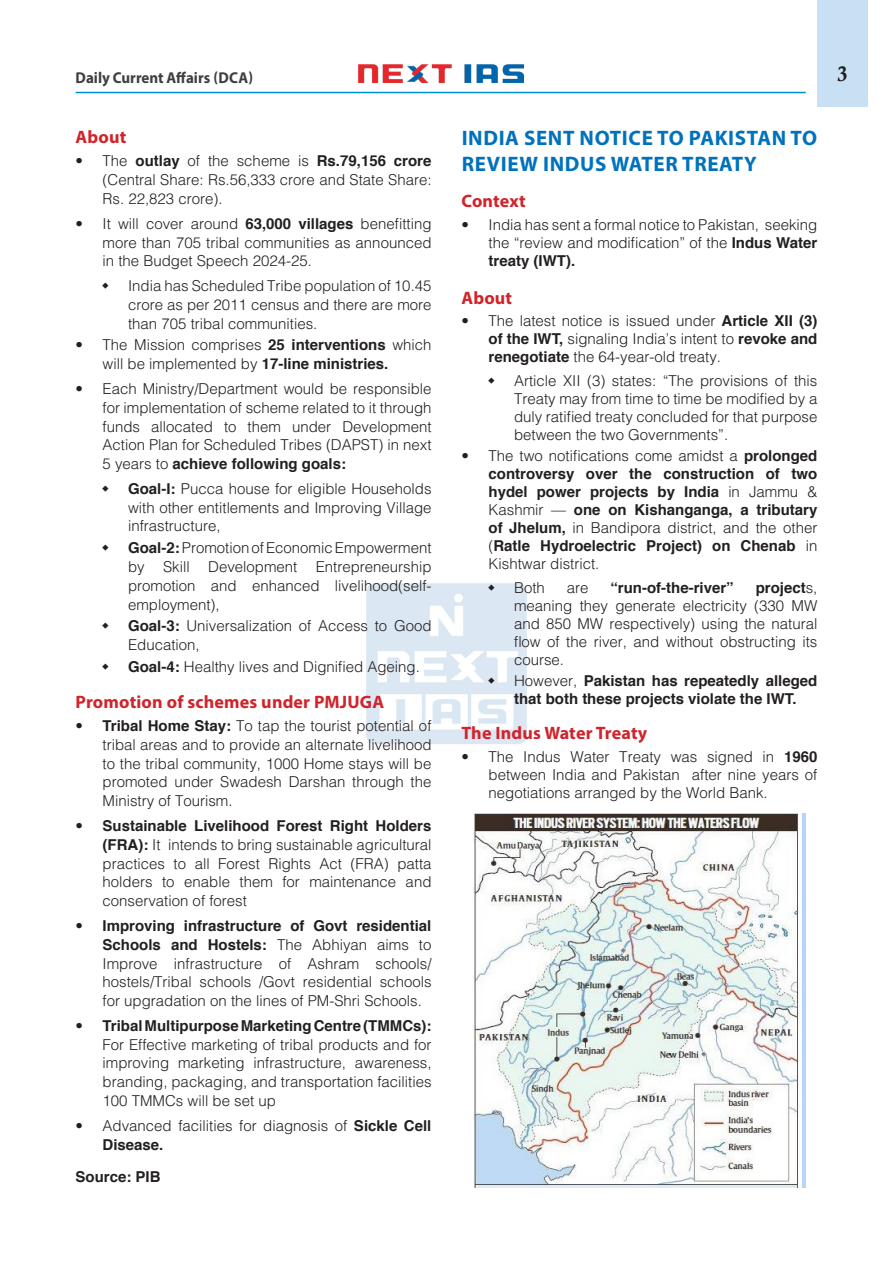
<style>
.page{position:relative;width:893px;height:1263px;background:#fff}
.page>*{position:absolute;margin:0;border:0;box-sizing:border-box;transform-origin:0 0}
.H-1{font:700 21px/25.2px "Myriad Pro";letter-spacing:.03em;color:#0072bc}
.t1{font:21px "Calis MT Bol";color:#231f20}
.H-2{font:700 18px "Myriad Pro";letter-spacing:.01em;color:#d1232a}
.t2{font:700 15.75px "Myriad Pro";color:#3e3e3f;scale:.95 1}
.t3{font:300 15px/18.8px "Helvetica";color:#231f20;text-align:justify}
.body{font:700 15px/18px "Helvetica";color:#231f20;text-align:justify}
.s1{font-weight:700}
.s2{font-weight:300}
</style>
<div class="page">
<div style="left:817px;top:0;width:51px;height:107px;background:#c7e0f3"></div>
<img style="left:358px;top:64px;width:165px;height:19px">
<hr style="left:76px;top:92px;width:730px;height:1px;background:#008fd5">
<img style="left:366px;top:583px;width:161px;height:161px">
<img style="left:473px;top:813px;width:332px;height:374px">
<svg style="left:488px;top:585px;width:6px;height:6px"></svg>
<svg style="left:488px;top:678px;width:6px;height:6px"></svg>
<p class="t2" style="left:76px;top:67px;width:188px">Daily Current Affairs (DCA)</p>
<h1 class="t1" style="left:837px;top:62px;width:12px">3</h1>
<p class="H-2" style="left:76px;top:125px;width:52px">About</p>
<p class="t3" style="left:103px;top:151px;width:330px;text-indent:-27px">• The <span class="s1">outlay</span> of the scheme is <span class="s1">Rs.79,156 crore </span>(Central Share: Rs.56,333 crore and State Share:<br>Rs. 22,823 crore).</p>
<p class="t3" style="left:103px;top:214px;width:330px;text-indent:-27px">• It will cover around <span class="s1">63,000 villages</span> benefitting more than 705 tribal communities as announced in the Budget Speech 2024-25.</p>
<p class="t3" style="left:128px;top:276px;width:305px">India has Scheduled Tribe population of 10.45 crore as per 2011 census and there are more than 705 tribal communities.</p>
<p class="t3" style="left:103px;top:335px;width:330px;text-indent:-27px">• The Mission comprises <span class="s1">25 interventions</span> which will be implemented by <span class="s1">17-line ministries.</span></p>
<p class="t3" style="left:103px;top:379px;width:330px;text-indent:-27px">• Each Ministry/Department would be responsible for implementation of scheme related to it through funds allocated to them under Development Action Plan for Scheduled Tribes (DAPST) in next 5 years to <span class="s1">achieve following goals:</span></p>
<p class="t3" style="left:128px;top:479px;width:305px"><span class="s1">Goal-I:</span> Pucca house for eligible Households with other entitlements and Improving Village infrastructure,</p>
<p class="t3" style="left:128px;top:538px;width:305px"><span class="s1">Goal-2:</span> Promotion of Economic Empowerment by Skill Development Entrepreneurship promotion and enhanced livelihood(self&shy;employment),</p>
<p class="t3" style="left:128px;top:616px;width:305px"><span class="s1">Goal-3:</span> Universalization of Access to Good<br>Education,</p>
<p class="t3" style="left:128px;top:657px;width:293px"><span class="s1">Goal-4:</span> Healthy lives and Dignified Ageing.</p>
<p class="H-2" style="left:76px;top:690px;width:310px">Promotion of schemes under PMJUGA</p>
<p class="t3" style="left:103px;top:716px;width:330px;text-indent:-27px">• <span class="s1">Tribal Home Stay:</span> To tap the tourist potential of tribal areas and to provide an alternate livelihood to the tribal community, 1000 Home stays will be promoted under Swadesh Darshan through the Ministry of Tourism.</p>
<p class="t3" style="left:103px;top:816px;width:330px;text-indent:-27px">• <span class="s1">Sustainable Livelihood Forest Right Holders (FRA):</span> It intends to bring sustainable agricultural practices to all Forest Rights Act (FRA) patta holders to enable them for maintenance and conservation of forest</p>
<p class="t3" style="left:103px;top:916px;width:330px;text-indent:-27px">• <span class="s1">Improving infrastructure of Govt residential Schools and Hostels:</span> The Abhiyan aims to Improve infrastructure of Ashram schools/ hostels/Tribal schools /Govt residential schools for upgradation on the lines of PM-Shri Schools.</p>
<p class="t3" style="left:103px;top:1016px;width:330px;text-indent:-27px">• <span class="s1">Tribal Multipurpose Marketing Centre (TMMCs):<br></span>For Effective marketing of tribal products and for improving marketing infrastructure, awareness, branding, packaging, and transportation facilities 100 TMMCs will be set up</p>
<p class="t3" style="left:103px;top:1116px;width:330px;text-indent:-27px">• Advanced facilities for diagnosis of <span class="s1">Sickle Cell<br>Disease.</span></p>
<p class="body" style="left:76px;top:1168px;width:87px">Source: PIB</p>
<p class="H-1" style="left:462px;top:125px;width:357px">INDIA SENT NOTICE TO PAKISTAN TO<br>REVIEW INDUS WATER TREATY</p>
<p class="H-2" style="left:461px;top:189px;width:66px">Context</p>
<p class="t3" style="left:488px;top:215px;width:330px;line-height:18px;text-indent:-27px">• India has sent a formal notice to Pakistan, seeking the “review and modification” of the <span class="s1">Indus Water treaty (IWT).</span></p>
<p class="H-2" style="left:461px;top:286px;width:52px">About</p>
<p class="t3" style="left:488px;top:311px;width:330px;line-height:18px;text-indent:-27px">• The latest notice is issued under <span class="s1">Article XII (3) of the IWT,</span> signaling India’s intent to <span class="s1">revoke and renegotiate</span> the 64-year-old treaty.</p>
<p class="t3" style="left:514px;top:371px;width:305px;line-height:18px">Article XII (3) states: “The provisions of this Treaty may from time to time be modified by a duly ratified treaty concluded for that purpose between the two Governments”.</p>
<p class="body" style="left:488px;top:447px;width:330px;text-indent:-27px"><span class="s2">• The two notifications come amidst a</span> prolonged controversy over the construction of two hydel power projects by India <span class="s2">in Jammu &amp; Kashmir —</span> one on Kishanganga, a tributary of Jhelum, <span class="s2">in Bandipora district, and the other (</span>Ratle Hydroelectric Project) on Chenab <span class="s2">in Kishtwar district.</span></p>
<p class="t3" style="left:514px;top:578px;width:32px">Both</p>
<p class="t3" style="left:567px;top:578px;width:23px">are</p>
<p class="body" style="left:610px;top:579px;width:125px">“run-of-the-river”</p>
<p class="t3" style="left:514px;top:578px;width:305px;line-height:18px;text-indent:242px"><span class="s1">project</span>s, meaning they generate electricity (330 MW and 850 MW respectively) using the natural flow of the river, and without obstructing its course.</p>
<p class="body" style="left:514px;top:672px;width:305px"><span class="s2">However,</span> Pakistan has repeatedly alleged that both these projects violate the IWT.</p>
<p class="H-2" style="left:461px;top:722px;width:187px">The Indus Water Treaty</p>
<p class="t3" style="left:488px;top:747px;width:330px;line-height:18px;text-indent:-27px">• The Indus Water Treaty was signed in <span class="s1">1960 </span>between India and Pakistan after nine years of negotiations arranged by the World Bank.</p>
</div>
